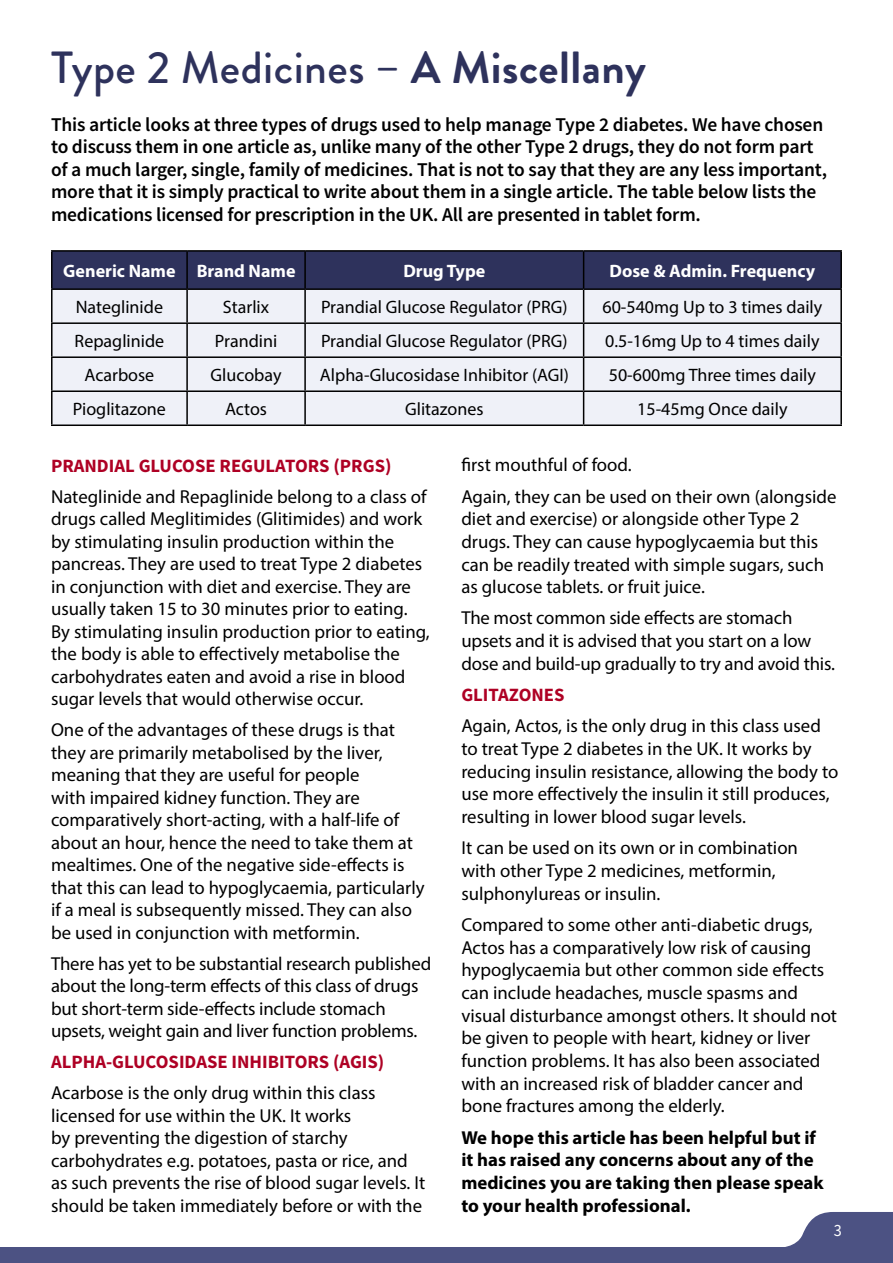
<style>
.page{position:relative;width:893px;height:1263px;background:#fff}
.page>*{position:absolute;margin:0;border:0;box-sizing:border-box;transform-origin:0 0}
.t1{font:500 45px "Brandon Grotesque";letter-spacing:.01em;color:#2e325c}
.t2{font:600 19.5px/22.5px "Source Sans Pro";letter-spacing:-.01em;color:#000}
.t3{font:18.75px/22.5px "Myriad Pro";color:#000}
.t4{font:700 18.75px/22.6px "Myriad Pro";color:#000}
.t5{font:700 18.75px "Source Sans Pro";color:#ae0024}
.t6{font:18px "Myriad Pro";color:#000}
.t7{font:700 18px "Myriad Pro";color:#fff}
.t8{font:17.25px "Source Sans Pro";color:#fff;scale:.94 1}
.s1{font-weight:700}
</style>
<div class="page">
<svg style="left:778px;top:1212px;width:115px;height:36px"></svg>
<div style="left:0;top:1248px;width:893px;height:15px;background:#4c5283"></div>
<div style="left:53px;top:252px;width:787px;height:36px;background:#2e325c"></div>
<div style="left:53px;top:290px;width:787px;height:134px;background:#eff1f8"></div>
<hr style="left:51px;top:250px;width:136px;height:2px;background:#000">
<hr style="left:51px;top:252px;width:2px;height:36px;background:#000">
<hr style="left:187px;top:250px;width:118px;height:2px;background:#000">
<hr style="left:186px;top:252px;width:2px;height:36px;background:#000">
<hr style="left:305px;top:250px;width:279px;height:2px;background:#000">
<hr style="left:304px;top:252px;width:2px;height:36px;background:#000">
<hr style="left:584px;top:250px;width:258px;height:2px;background:#000">
<hr style="left:583px;top:252px;width:1px;height:36px;background:#000">
<hr style="left:840px;top:252px;width:2px;height:36px;background:#000">
<hr style="left:51px;top:288px;width:136px;height:2px;background:#000">
<hr style="left:51px;top:290px;width:2px;height:32px;background:#000">
<hr style="left:187px;top:288px;width:118px;height:2px;background:#000">
<hr style="left:186px;top:290px;width:2px;height:32px;background:#000">
<hr style="left:305px;top:288px;width:279px;height:2px;background:#000">
<hr style="left:304px;top:290px;width:2px;height:32px;background:#000">
<hr style="left:584px;top:288px;width:258px;height:2px;background:#000">
<hr style="left:583px;top:290px;width:1px;height:32px;background:#000">
<hr style="left:840px;top:290px;width:2px;height:32px;background:#000">
<hr style="left:51px;top:322px;width:136px;height:2px;background:#000">
<hr style="left:51px;top:324px;width:2px;height:32px;background:#000">
<hr style="left:187px;top:322px;width:118px;height:2px;background:#000">
<hr style="left:186px;top:324px;width:2px;height:32px;background:#000">
<hr style="left:305px;top:322px;width:279px;height:2px;background:#000">
<hr style="left:304px;top:324px;width:2px;height:32px;background:#000">
<hr style="left:584px;top:322px;width:258px;height:2px;background:#000">
<hr style="left:583px;top:324px;width:1px;height:32px;background:#000">
<hr style="left:840px;top:324px;width:2px;height:32px;background:#000">
<hr style="left:51px;top:356px;width:136px;height:2px;background:#000">
<hr style="left:51px;top:358px;width:2px;height:32px;background:#000">
<hr style="left:187px;top:356px;width:118px;height:2px;background:#000">
<hr style="left:186px;top:358px;width:2px;height:32px;background:#000">
<hr style="left:305px;top:356px;width:279px;height:2px;background:#000">
<hr style="left:304px;top:358px;width:2px;height:32px;background:#000">
<hr style="left:584px;top:356px;width:258px;height:2px;background:#000">
<hr style="left:583px;top:358px;width:1px;height:32px;background:#000">
<hr style="left:840px;top:358px;width:2px;height:32px;background:#000">
<hr style="left:51px;top:390px;width:136px;height:2px;background:#000">
<hr style="left:51px;top:392px;width:2px;height:32px;background:#000">
<hr style="left:187px;top:390px;width:118px;height:2px;background:#000">
<hr style="left:186px;top:392px;width:2px;height:32px;background:#000">
<hr style="left:305px;top:390px;width:279px;height:2px;background:#000">
<hr style="left:304px;top:392px;width:2px;height:32px;background:#000">
<hr style="left:584px;top:390px;width:258px;height:2px;background:#000">
<hr style="left:583px;top:392px;width:1px;height:32px;background:#000">
<hr style="left:840px;top:392px;width:2px;height:32px;background:#000">
<hr style="left:51px;top:424px;width:136px;height:2px;background:#000">
<hr style="left:187px;top:424px;width:118px;height:2px;background:#000">
<hr style="left:305px;top:424px;width:279px;height:2px;background:#000">
<hr style="left:584px;top:424px;width:258px;height:2px;background:#000">
<h1 class="t1" style="left:51px;top:36px;width:596px">Type 2 Medicines – <span class="s1">A Miscellany</span></h1>
<p class="t2" style="left:51px;top:114px;width:778px">This article looks at three types of drugs used to help manage Type 2 diabetes. We have chosen to discuss them in one article as, unlike many of the other Type 2 drugs, they do not form part of a much larger, single, family of medicines. That is not to say that they are any less important, more that it is simply practical to write about them in a single article. The table below lists the medications licensed for prescription in the UK. All are presented in tablet form.</p>
<p class="t7" style="left:63px;top:259px;width:234px">Generic Name Brand Name</p>
<p class="t7" style="left:403px;top:259px;width:84px">Drug Type</p>
<p class="t7" style="left:610px;top:259px;width:207px">Dose &amp; Admin. Frequency</p>
<p class="t6" style="left:76px;top:296px;width:89px">Nateglinide</p>
<p class="t6" style="left:223px;top:296px;width:48px">Starlix</p>
<p class="t6" style="left:321px;top:296px;width:248px">Prandial Glucose Regulator (PRG)</p>
<p class="t6" style="left:602px;top:296px;width:221px">60-540mg Up to 3 times daily</p>
<p class="t6" style="left:75px;top:330px;width:91px">Repaglinide</p>
<p class="t6" style="left:215px;top:330px;width:64px">Prandini</p>
<p class="t6" style="left:321px;top:330px;width:248px">Prandial Glucose Regulator (PRG)</p>
<p class="t6" style="left:605px;top:330px;width:216px">0.5-16mg Up to 4 times daily</p>
<p class="t6" style="left:85px;top:364px;width:71px">Acarbose</p>
<p class="t6" style="left:211px;top:364px;width:72px">Glucobay</p>
<p class="t6" style="left:320px;top:364px;width:250px">Alpha-Glucosidase Inhibitor (AGI)</p>
<p class="t6" style="left:609px;top:364px;width:209px">50-600mg Three times daily</p>
<p class="t6" style="left:73px;top:398px;width:95px">Pioglitazone</p>
<p class="t6" style="left:225px;top:398px;width:43px">Actos</p>
<p class="t6" style="left:405px;top:398px;width:80px">Glitazones</p>
<p class="t6" style="left:637px;top:398px;width:152px">15-45mg Once daily</p>
<p class="t5" style="left:51px;top:453px;width:342px">PRANDIAL GLUCOSE REGULATORS (PRGS)</p>
<p class="t3" style="left:51px;top:485px;width:380px">Nateglinide and Repaglinide belong to a class of drugs called Meglitimides (Glitimides) and work by stimulating insulin production within the pancreas. They are used to treat Type 2 diabetes in conjunction with diet and exercise. They are usually taken 15 to 30 minutes prior to eating.<br>By stimulating insulin production prior to eating, the body is able to effectively metabolise the carbohydrates eaten and avoid a rise in blood sugar levels that would otherwise occur.</p>
<p class="t3" style="left:51px;top:718px;width:375px">One of the advantages of these drugs is that they are primarily metabolised by the liver, meaning that they are useful for people<br>with impaired kidney function. They are comparatively short-acting, with a half-life of about an hour, hence the need to take them at mealtimes. One of the negative side-effects is that this can lead to hypoglycaemia, particularly if a meal is subsequently missed. They can also be used in conjunction with metformin.</p>
<p class="t3" style="left:51px;top:952px;width:382px">There has yet to be substantial research published about the long-term effects of this class of drugs but short-term side-effects include stomach upsets, weight gain and liver function problems.</p>
<p class="t5" style="left:51px;top:1050px;width:335px">ALPHA-GLUCOSIDASE INHIBITORS (AGIS)</p>
<p class="t3" style="left:51px;top:1081px;width:376px">Acarbose is the only drug within this class licensed for use within the UK. It works<br>by preventing the digestion of starchy carbohydrates e.g. potatoes, pasta or rice, and as such prevents the rise of blood sugar levels. It should be taken immediately before or with the</p>
<p class="t3" style="left:461px;top:449px;width:377px;line-height:31.2px">first mouthful of food.<br>Again, they can be used on their own (alongside</p>
<p class="t3" style="left:461px;top:507px;width:364px">diet and exercise) or alongside other Type 2 drugs. They can cause hypoglycaemia but this can be readily treated with simple sugars, such as glucose tablets. or fruit juice.</p>
<p class="t3" style="left:461px;top:607px;width:375px">The most common side effects are stomach upsets and it is advised that you start on a low dose and build-up gradually to try and avoid this.</p>
<p class="t5" style="left:461px;top:683px;width:105px">GLITAZONES</p>
<p class="t3" style="left:461px;top:714px;width:378px">Again, Actos, is the only drug in this class used to treat Type 2 diabetes in the UK. It works by reducing insulin resistance, allowing the body to use more effectively the insulin it still produces, resulting in lower blood sugar levels.</p>
<p class="t3" style="left:461px;top:836px;width:338px">It can be used on its own or in combination with other Type 2 medicines, metformin, sulphonylureas or insulin.</p>
<p class="t3" style="left:461px;top:913px;width:377px">Compared to some other anti-diabetic drugs, Actos has a comparatively low risk of causing hypoglycaemia but other common side effects can include headaches, muscle spasms and visual disturbance amongst others. It should not be given to people with heart, kidney or liver function problems. It has also been associated with an increased risk of bladder cancer and bone fractures among the elderly.</p>
<p class="t4" style="left:461px;top:1125px;width:364px">We hope this article has been helpful but if it has raised any concerns about any of the medicines you are taking then please speak to your health professional.</p>
<p class="t8" style="left:834px;top:1220px;width:10px">3</p>
</div>
